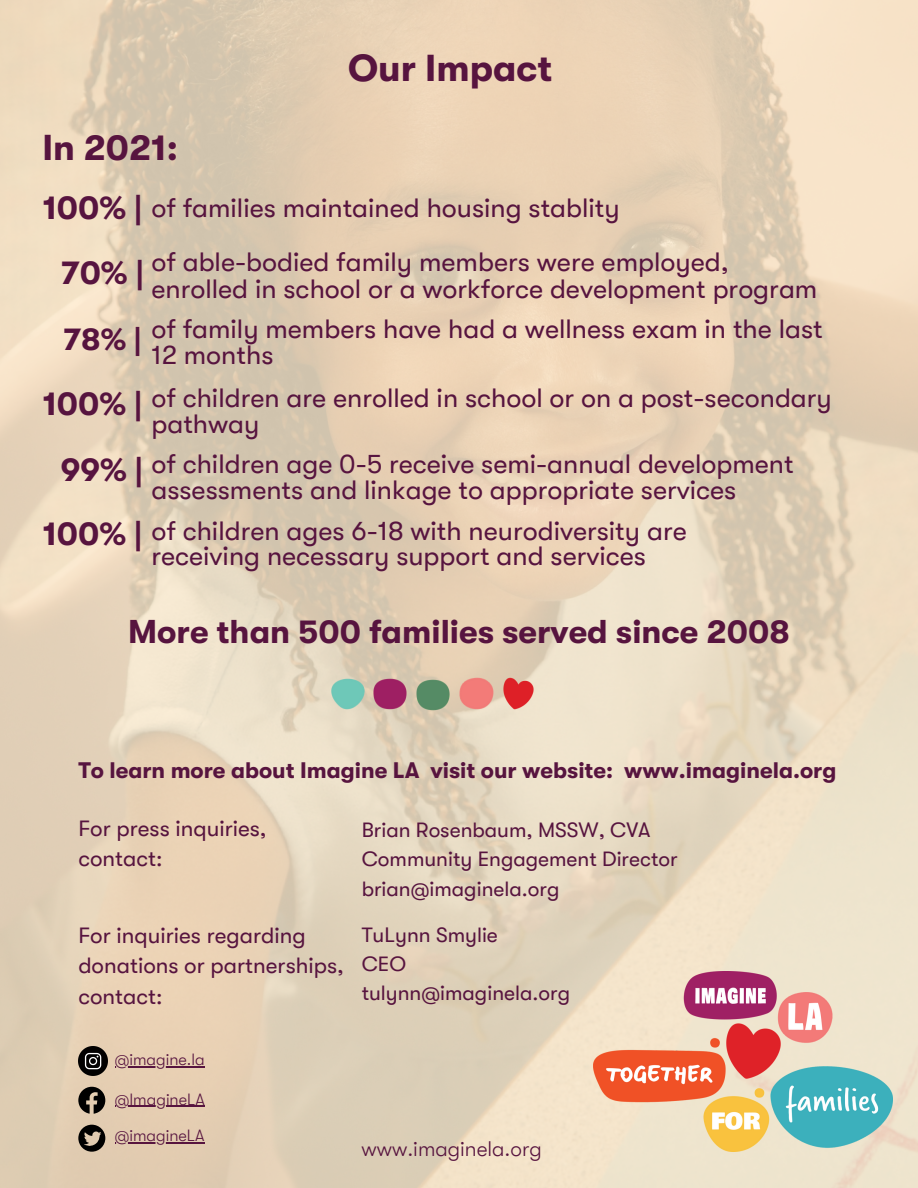
<style>
.page{position:relative;width:918px;height:1188px;background:#fff}
.page>*{position:absolute;margin:0;border:0;box-sizing:border-box;transform-origin:0 0}
.t1{font:700 37.5px "GT Walsheim";color:#57143f}
.t2{font:700 36px "GT Walsheim";color:#57143f}
.t3{font:700 33px "GT Walsheim";color:#57143f}
.t4{font:27px/53.2px "GT Walsheim";color:#57143f}
.t5{font:22.5px/30.3px "GT Walsheim";color:#57143f}
.t6{font:700 22.5px "GT Walsheim";color:#57143f}
.t7{font:21px/29.2px "GT Walsheim";color:#57143f}
.t8{font:300 21px "GT Walsheim";color:#57143f}
.t9{font:300 16.2px "GT Walsheim";color:#57143f}
.s1{font-weight:700;font-size:33px}
.s2{font-weight:700;font-size:31.5px}
</style>
<div class="page">
<img style="left:0;top:0;width:918px;height:1188px">
<img style="left:593px;top:971px;width:300px;height:180px">
<img style="left:331px;top:679px;width:33px;height:30px">
<img style="left:374px;top:679px;width:33px;height:30px">
<img style="left:460px;top:678px;width:34px;height:31px">
<img style="left:417px;top:680px;width:33px;height:30px">
<img style="left:503px;top:678px;width:31px;height:31px">
<svg style="left:78px;top:1125px;width:27px;height:27px"></svg>
<svg style="left:78px;top:1087px;width:27px;height:27px"></svg>
<img style="left:78px;top:1046px;width:30px;height:29px">
<hr style="left:115px;top:1067px;width:90px;height:1px;background:#57143f">
<hr style="left:115px;top:1106px;width:90px;height:1px;background:#57143f">
<hr style="left:115px;top:1142px;width:90px;height:1px;background:#57143f">
<h2 class="t2" style="left:42px;top:128px;width:137px">In 2021:</h2>
<h1 class="t1" style="left:348px;top:47px;width:205px">Our Impact</h1>
<p class="t4" style="left:61px;top:182px;width:669px;text-indent:-18px"><span class="s1">100% |</span> of families maintained housing stablity<br><span class="s1">70% |</span> of able-bodied family members were employed,</p>
<p class="t4" style="left:63px;top:268px;width:761px;line-height:40.8px;text-align:right">enrolled in school or a workforce development program<br><span class="s2">78% |</span> of family members have had a wellness exam in the last</p>
<p class="t4" style="left:43px;top:334px;width:791px;line-height:42.6px;text-indent:109px">12 months<br><span class="s1">100% |</span> of children are enrolled in school or on a post-secondary</p>
<p class="t4" style="left:61px;top:403px;width:734px;line-height:40.7px;text-indent:91px">pathway<br><span class="s1">99% |</span> of children age 0-5 receive semi-annual development</p>
<p class="t4" style="left:43px;top:470px;width:695px;line-height:40.3px;text-indent:109px">assessments and linkage to appropriate services<br><span class="s1">100% |</span> of children ages 6-18 with neurodiversity are</p>
<p class="t4" style="left:151px;top:530px;width:496px">receiving necessary support and services</p>
<p class="t3" style="left:128px;top:613px;width:663px">More than 500 families served since 2008</p>
<p class="t6" style="left:78px;top:758px;width:760px">To learn more about Imagine LA visit our website: www.imaginela.org</p>
<p class="t5" style="left:78px;top:813px;width:190px">For press inquiries, contact:</p>
<p class="t7" style="left:362px;top:816px;width:318px">Brian Rosenbaum, MSSW, CVA<br>Community Engagement Director brian@imaginela.org</p>
<p class="t5" style="left:78px;top:920px;width:267px">For inquiries regarding donations or partnerships, contact:</p>
<p class="t7" style="left:362px;top:920px;width:210px">TuLynn Smylie<br>CEO tulynn@imaginela.org</p>
<p class="t9" style="left:115px;top:1051px;width:91px">@imagine.la</p>
<p class="t9" style="left:115px;top:1090px;width:91px">@ImagineLA</p>
<p class="t9" style="left:115px;top:1127px;width:91px">@imagineLA</p>
<p class="t8" style="left:362px;top:1137px;width:182px">www.imaginela.org</p>
</div>
